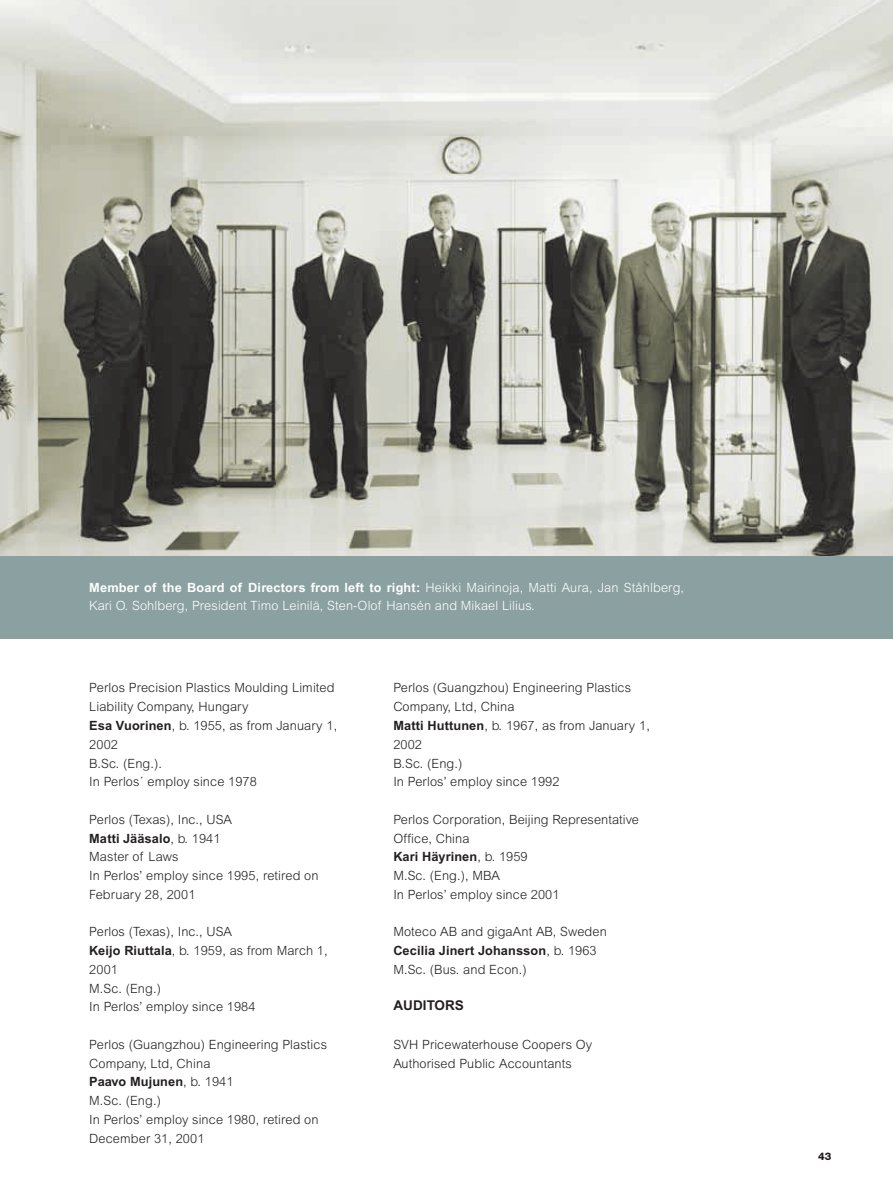
<style>
.page{position:relative;width:893px;height:1190px;background:#fff}
.page>*{position:absolute;margin:0;border:0;box-sizing:border-box;transform-origin:0 0}
.t1{font:700 13.5px "Arial";letter-spacing:.01em;color:#231f20}
.t2{font:300 12.75px/18.8px "Arial";letter-spacing:.01em;color:#231f20}
.t3{font:300 12.75px/18.8px "Arial";letter-spacing:.01em;color:#fff}
.t4{font:800 10.5px "Helvetica Neue";color:#231f20}
.s1{font-weight:700}
</style>
<div class="page">
<img style="left:0;top:0;width:893px;height:556px">
<div style="left:0;top:556px;width:893px;height:83px;background:#8aa0a1"></div>
<p class="t3" style="left:89px;top:579px;width:596px"><span class="s1">Member of the Board of Directors from left to right:</span> Heikki Mairinoja, Matti Aura, Jan Ståhlberg,<br>Kari O. Sohlberg, President Timo Leinilä, Sten-Olof Hansén and Mikael Lilius.</p>
<p class="t2" style="left:89px;top:680px;width:249px">Perlos Precision Plastics Moulding Limited<br>Liability Company, Hungary<br><span class="s1">Esa Vuorinen</span>, b. 1955, as from January 1,<br>2002<br>B.Sc. (Eng.).<br>In Perlos´ employ since 1978</p>
<p class="t2" style="left:89px;top:811px;width:231px">Perlos (Texas), Inc., USA<br><span class="s1">Matti Jääsalo</span>, b. 1941<br>Master of Laws<br>In Perlos’ employ since 1995, retired on<br>February 28, 2001</p>
<p class="t2" style="left:89px;top:924px;width:240px">Perlos (Texas), Inc., USA<br><span class="s1">Keijo Riuttala</span>, b. 1959, as from March 1,<br>2001<br>M.Sc. (Eng.)<br>In Perlos’ employ since 1984</p>
<p class="t2" style="left:89px;top:1036px;width:239px">Perlos (Guangzhou) Engineering Plastics<br>Company, Ltd, China<br><span class="s1">Paavo Mujunen</span>, b. 1941<br>M.Sc. (Eng.)<br>In Perlos’ employ since 1980, retired on<br>December 31, 2001</p>
<p class="t2" style="left:393px;top:680px;width:258px">Perlos (Guangzhou) Engineering Plastics<br>Company, Ltd, China<br><span class="s1">Matti Huttunen</span>, b. 1967, as from January 1,<br>2002<br>B.Sc. (Eng.)<br>In Perlos’ employ since 1992</p>
<p class="t2" style="left:393px;top:811px;width:247px">Perlos Corporation, Beijing Representative<br>Office, China<br><span class="s1">Kari Häyrinen</span>, b. 1959<br>M.Sc. (Eng.), MBA<br>In Perlos’ employ since 2001</p>
<p class="t2" style="left:393px;top:924px;width:215px">Moteco AB and gigaAnt AB, Sweden<br><span class="s1">Cecilia Jinert Johansson</span>, b. 1963<br>M.Sc. (Bus. and Econ.)</p>
<p class="t1" style="left:393px;top:1000px;width:72px">AUDITORS</p>
<p class="t2" style="left:393px;top:1036px;width:201px">SVH Pricewaterhouse Coopers Oy<br>Authorised Public Accountants</p>
<p class="t4" style="left:818px;top:1152px;width:15px">43</p>
</div>
